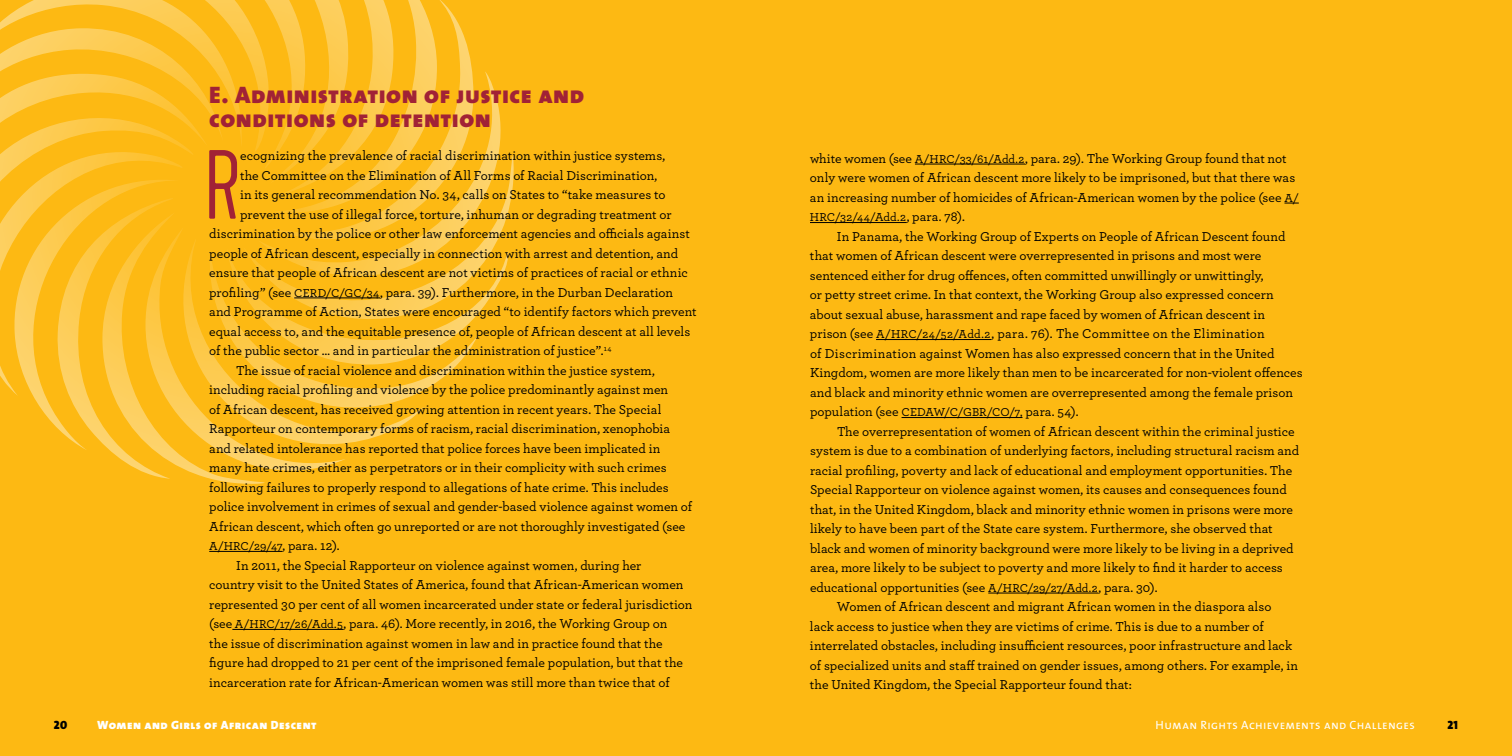
<style>
.page{position:relative;width:1512px;height:756px;background:#fff}
.page>*{position:absolute;margin:0;border:0;box-sizing:border-box;transform-origin:0 0}
.t1{font:300 91.5px "Kapra Neue";color:#a12236}
.t2{font:24px/24px "The Sans Black Caps";letter-spacing:.025em;color:#a12236}
.t3{font:500 13.5px/19.5px "Archer";color:#000}
.t4{font:500 12px "Archer";letter-spacing:.01em;color:#000}
.t5{font:12px "The Sans Caps";letter-spacing:.035em;color:#fff}
.t6{font:12px "The Sans Black Caps";letter-spacing:.045em;color:#fff}
.t7{font:12px "The Sans Black Caps";color:#000}
.s1{font-size:12px}
.s2{font-size:13.5px}
</style>
<div class="page">
<div style="left:756px;top:0;width:756px;height:756px;background:#fdb913"></div>
<div style="left:0;top:0;width:756px;height:756px;background:#fdb913"></div>
<svg style="left:0;top:0;width:514px;height:484px"></svg>
<hr style="left:294px;top:298px;width:86px;height:1px;background:#000">
<hr style="left:209px;top:551px;width:73px;height:1px;background:#000">
<hr style="left:232px;top:629px;width:112px;height:1px;background:#000">
<hr style="left:915px;top:164px;width:110px;height:1px;background:#000">
<svg style="left:1284px;top:203px;width:15px;height:1px"></svg>
<hr style="left:810px;top:222px;width:97px;height:1px;background:#000">
<hr style="left:876px;top:339px;width:115px;height:1px;background:#000">
<hr style="left:902px;top:417px;width:120px;height:1px;background:#000">
<hr style="left:988px;top:593px;width:110px;height:1px;background:#000">
<h2 class="t2" style="left:209px;top:83px;width:376px">E. Administration of justice and conditions of detention</h2>
<h1 class="t1" style="left:203px;top:131px;width:39px">R</h1>
<p class="t3" style="left:240px;top:145px;width:427px">ecognizing the prevalence of racial discrimination within justice systems,</p>
<p class="t3" style="left:240px;top:165px;width:419px">the Committee on the Elimination of All Forms of Racial Discrimination,</p>
<p class="t3" style="left:240px;top:184px;width:427px">in its general recommendation No. 34, calls on States to “take measures to</p>
<p class="t3" style="left:240px;top:204px;width:433px">prevent the use of illegal force, torture, inhuman or degrading treatment or</p>
<p class="t3" style="left:209px;top:223px;width:482px">discrimination by the police or other law enforcement agencies and officials against</p>
<p class="t3" style="left:209px;top:243px;width:470px">people of African descent, especially in connection with arrest and detention, and</p>
<p class="t3" style="left:209px;top:262px;width:480px">ensure that people of African descent are not victims of practices of racial or ethnic</p>
<p class="t3" style="left:209px;top:282px;width:465px">profiling” (see <span class="s1">CERD/C/GC/34</span>, para. 39). Furthermore, in the Durban Declaration</p>
<p class="t3" style="left:209px;top:301px;width:489px">and Programme of Action, States were encouraged “to identify factors which prevent</p>
<p class="t3" style="left:209px;top:321px;width:483px">equal access to, and the equitable presence of, people of African descent at all levels</p>
<p class="t3" style="left:209px;top:340px;width:404px">of the public sector … and in particular the administration of justice”.<sup>14</sup></p>
<p class="t3" style="left:236px;top:360px;width:420px">The issue of racial violence and discrimination within the justice system,</p>
<p class="t3" style="left:209px;top:379px;width:460px">including racial profiling and violence by the police predominantly against men</p>
<p class="t3" style="left:209px;top:399px;width:454px">of African descent, has received growing attention in recent years. The Special</p>
<p class="t3" style="left:209px;top:418px;width:462px">Rapporteur on contemporary forms of racism, racial discrimination, xenophobia</p>
<p class="t3" style="left:209px;top:438px;width:453px">and related intolerance has reported that police forces have been implicated in</p>
<p class="t3" style="left:209px;top:457px;width:459px">many hate crimes, either as perpetrators or in their complicity with such crimes</p>
<p class="t3" style="left:209px;top:477px;width:461px">following failures to properly respond to allegations of hate crime. This includes</p>
<p class="t3" style="left:209px;top:496px;width:484px">police involvement in crimes of sexual and gender-based violence against women of</p>
<p class="t3" style="left:209px;top:516px;width:478px">African descent, which often go unreported or are not thoroughly investigated (see</p>
<p class="t4" style="left:209px;top:538px;width:132px">A/HRC/29/47<span class="s2">, para. 12).</span></p>
<p class="t3" style="left:209px;top:555px;width:485px;text-indent:27px">In 2011, the Special Rapporteur on violence against women, during her<br>country visit to the United States of America, found that African-American women represented 30 per cent of all women incarcerated under state or federal jurisdiction (see <span class="s1">A/HRC/17/26/Add.5</span>, para. 46). More recently, in 2016, the Working Group on<br>the issue of discrimination against women in law and in practice found that the figure had dropped to 21 per cent of the imprisoned female population, but that the incarceration rate for African-American women was still more than twice that of</p>
<p class="t3" style="left:810px;top:148px;width:490px">white women (see <span class="s1">A/HRC/33/61/Add.2</span>, para. 29). The Working Group found that not only were women of African descent more likely to be imprisoned, but that there was an increasing number of homicides of African-American women by the police (see <span class="s1">A/</span></p>
<p class="t4" style="left:810px;top:209px;width:156px">HRC/32/44/Add.2<span class="s2">, para. 78).</span></p>
<p class="t3" style="left:810px;top:226px;width:494px;text-indent:27px">In Panama, the Working Group of Experts on People of African Descent found that women of African descent were overrepresented in prisons and most were sentenced either for drug offences, often committed unwillingly or unwittingly,<br>or petty street crime. In that context, the Working Group also expressed concern about sexual abuse, harassment and rape faced by women of African descent in prison (see <span class="s1">A/HRC/24/52/Add.2</span>, para. 76). The Committee on the Elimination<br>of Discrimination against Women has also expressed concern that in the United Kingdom, women are more likely than men to be incarcerated for non-violent offences and black and minority ethnic women are overrepresented among the female prison population (see <span class="s1">CEDAW/C/GBR/CO/7,</span> para. 54).</p>
<p class="t3" style="left:837px;top:421px;width:459px">The overrepresentation of women of African descent within the criminal justice</p>
<p class="t3" style="left:810px;top:440px;width:491px">system is due to a combination of underlying factors, including structural racism and</p>
<p class="t3" style="left:810px;top:460px;width:484px">racial profiling, poverty and lack of educational and employment opportunities. The</p>
<p class="t3" style="left:810px;top:479px;width:478px">Special Rapporteur on violence against women, its causes and consequences found</p>
<p class="t3" style="left:810px;top:499px;width:485px">that, in the United Kingdom, black and minority ethnic women in prisons were more</p>
<p class="t3" style="left:810px;top:518px;width:464px">likely to have been part of the State care system. Furthermore, she observed that</p>
<p class="t3" style="left:810px;top:538px;width:485px">black and women of minority background were more likely to be living in a deprived</p>
<p class="t3" style="left:810px;top:557px;width:474px">area, more likely to be subject to poverty and more likely to find it harder to access</p>
<p class="t3" style="left:810px;top:577px;width:349px">educational opportunities (see <span class="s1">A/HRC/29/27/Add.2</span>, para. 30).</p>
<p class="t3" style="left:837px;top:596px;width:436px">Women of African descent and migrant African women in the diaspora also</p>
<p class="t3" style="left:810px;top:616px;width:455px">lack access to justice when they are victims of crime. This is due to a number of</p>
<p class="t3" style="left:810px;top:635px;width:484px">interrelated obstacles, including insufficient resources, poor infrastructure and lack</p>
<p class="t3" style="left:810px;top:655px;width:490px">of specialized units and staff trained on gender issues, among others. For example, in</p>
<p class="t3" style="left:810px;top:674px;width:323px">the United Kingdom, the Special Rapporteur found that:</p>
<p class="t7" style="left:54px;top:715px;width:15px">20</p>
<p class="t6" style="left:97px;top:715px;width:221px">Women and Girls of African Descent</p>
<p class="t5" style="left:1156px;top:715px;width:261px">Human Rights Achievements and Challenges</p>
<p class="t7" style="left:1448px;top:715px;width:12px">21</p>
</div>
